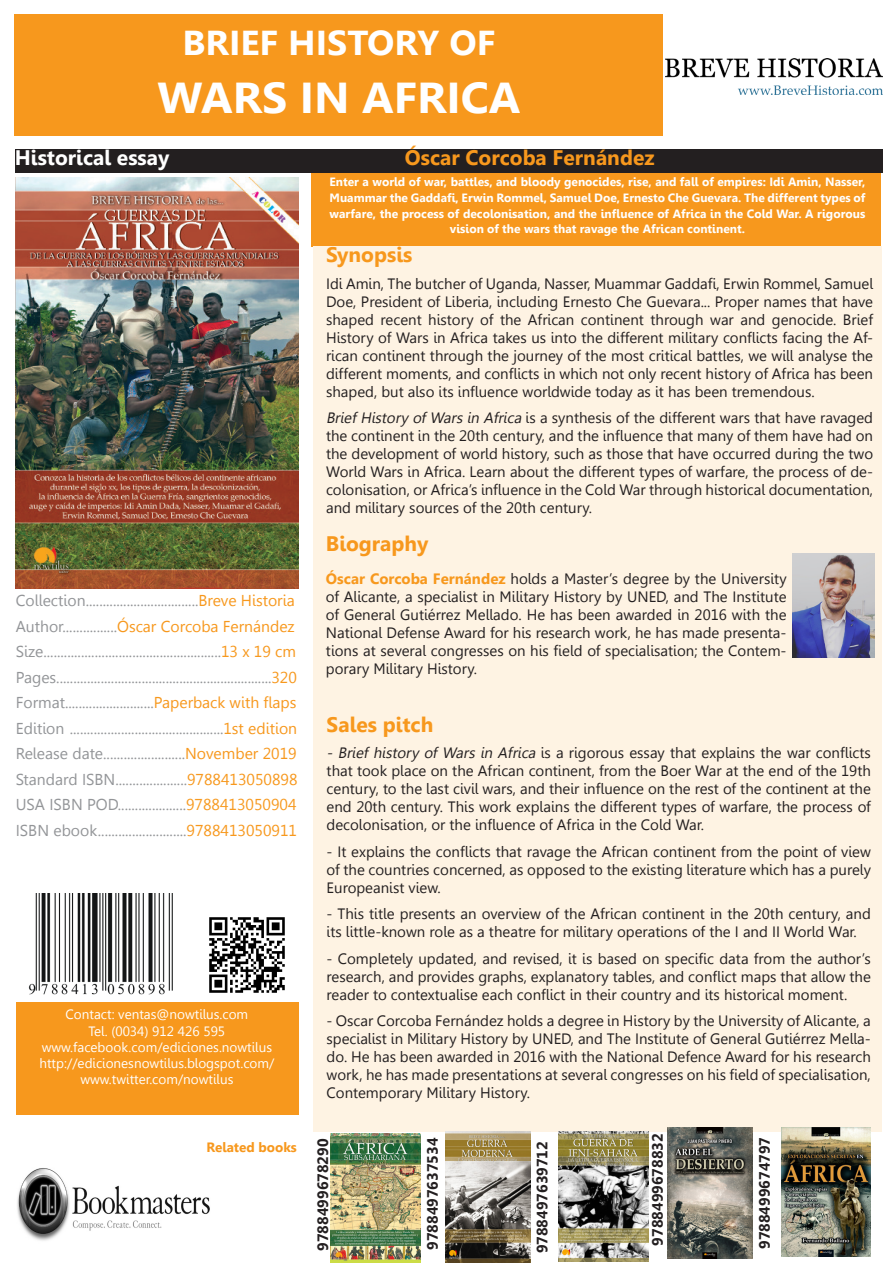
<style>
.page{position:relative;width:893px;height:1263px;background:#fff}
.page>*{position:absolute;margin:0;border:0;box-sizing:border-box;transform-origin:0 0}
.t1{font:700 43.2px "Gisha";color:#fff;scale:1.04 1}
.t2{font:700 34.5px "Gisha";color:#fff;scale:1.04 1}
.t3{font:700 21px "Gisha";color:#f7981d}
.t4{font:700 21px "Gisha";color:#fff}
.t5{font:15.75px/25.5px "Gisha";color:#939598}
.t6{font:15px/18px "Gisha";color:#231f20;text-align:justify}
.t7{font:700 15px "Gisha";color:#231f20}
.t8{font:13.5px "Gisha";color:#fff}
.t9{font:700 13.5px "Gisha";color:#f7981d}
.t10{font:700 12px/15.8px "Gisha";color:#fff;text-align:center}
.s1{color:#f7981d}
.s2{color:#f79a20}
.s3{font-style:italic}
.s4{font-weight:700;color:#f7981d}
</style>
<div class="page">
<div style="left:15px;top:15px;width:648px;height:121px;background:#f7981d"></div>
<img style="left:665px;top:58px;width:217px;height:36px">
<img style="left:16px;top:177px;width:283px;height:412px">
<div style="left:312px;top:172px;width:569px;height:75px;background:#f7981d"></div>
<div style="left:313px;top:247px;width:568px;height:885px;background:#fef3e3"></div>
<img style="left:793px;top:553px;width:81px;height:105px">
<div style="left:15px;top:149px;width:867px;height:23px;background:#231f20"></div>
<div style="left:16px;top:1002px;width:283px;height:112px;background:#f7981d"></div>
<img style="left:28px;top:894px;width:145px;height:101px">
<img style="left:209px;top:917px;width:76px;height:76px">
<img style="left:330px;top:1134px;width:90px;height:129px">
<img style="left:445px;top:1132px;width:85px;height:131px">
<img style="left:559px;top:1132px;width:90px;height:129px">
<img style="left:667px;top:1127px;width:85px;height:131px">
<img style="left:781px;top:1127px;width:90px;height:130px">
<img style="left:17px;top:1168px;width:193px;height:73px">
<p class="t2" style="left:182px;top:23px;width:302px">BRIEF HISTORY OF</p>
<p class="t1" style="left:157px;top:73px;width:350px">WARS IN AFRICA</p>
<p class="t4" style="left:15px;top:145px;width:156px">Historical essay</p>
<p class="t3" style="left:405px;top:145px;width:251px">Óscar Corcoba Fernández</p>
<p class="t10" style="left:330px;top:174px;width:537px">Enter a world of war, battles, and bloody genocides, rise, and fall of empires: Idi Amin, Nasser, Muammar the Gaddafi, Erwin Rommel, Samuel Doe, Ernesto Che Guevara. The different types of warfare, the process of decolonisation, and the influence of Africa in the Cold War. A rigorous vision of the wars that ravage the African continent.</p>
<p class="t5" style="left:16px;top:588px;width:280px">Collection.................................<span class="s1">Breve Historia</span></p>
<p class="t5" style="left:16px;top:614px;width:282px">Author................<span class="s1">Óscar Corcoba Fernández<br></span>Size....................................................<span class="s1">13 x 19 cm</span></p>
<p class="t5" style="left:16px;top:665px;width:283px">Pages...............................................................<span class="s1">320<br></span>Format..........................<span class="s1">Paperback with flaps</span></p>
<p class="t5" style="left:16px;top:716px;width:283px">Edition .............................................<span class="s1">1st edition</span></p>
<p class="t5" style="left:16px;top:741px;width:282px">Release date........................<span class="s1">November 2019</span></p>
<p class="t5" style="left:16px;top:767px;width:283px">Standard ISBN.....................<span class="s1">9788413050898</span></p>
<p class="t5" style="left:16px;top:792px;width:282px">USA ISBN POD....................<span class="s2">9788413050904</span></p>
<p class="t5" style="left:16px;top:818px;width:283px">ISBN ebook..........................<span class="s1">9788413050911</span></p>
<p class="t8" style="left:66px;top:1007px;width:184px">Contact: ventas@nowtilus.com</p>
<p class="t8" style="left:89px;top:1023px;width:138px">Tel. (0034) 912 426 595</p>
<p class="t8" style="left:42px;top:1039px;width:232px">www.facebook.com/ediciones.nowtilus</p>
<p class="t8" style="left:39px;top:1055px;width:236px">http://edicionesnowtilus.blogspot.com/</p>
<p class="t8" style="left:80px;top:1072px;width:155px">www.twitter.com/nowtilus</p>
<p class="t3" style="left:326px;top:243px;width:88px">Synopsis</p>
<p class="t6" style="left:326px;top:275px;width:549px">Idi Amin, The butcher of Uganda, Nasser, Muammar Gaddafi, Erwin Rommel, Samuel Doe, President of Liberia, including Ernesto Che Guevara... Proper names that have shaped recent history of the African continent through war and genocide. Brief History of Wars in Africa takes us into the different military conflicts facing the Af&shy;rican continent through the journey of the most critical battles, we will analyse the different moments, and conflicts in which not only recent history of Africa has been shaped, but also its influence worldwide today as it has been tremendous.</p>
<p class="t6" style="left:326px;top:409px;width:549px"><span class="s3">Brief History of Wars in Africa</span> is a synthesis of the different wars that have ravaged the continent in the 20th century, and the influence that many of them have had on the development of world history, such as those that have occurred during the two World Wars in Africa. Learn about the different types of warfare, the process of de&shy;colonisation, or Africa’s influence in the Cold War through historical documentation, and military sources of the 20th century.</p>
<p class="t3" style="left:326px;top:532px;width:104px">Biography</p>
<p class="t6" style="left:326px;top:570px;width:462px"><span class="s4">Óscar Corcoba Fernández</span> holds a Master’s degree by the University of Alicante, a specialist in Military History by UNED, and The Institute of General Gutiérrez Mellado. He has been awarded in 2016 with the National Defense Award for his research work, he has made presenta&shy;tions at several congresses on his field of specialisation; the Contem&shy;porary Military History.</p>
<p class="t3" style="left:327px;top:712px;width:108px">Sales pitch</p>
<p class="t6" style="left:327px;top:744px;width:546px"><span class="s3">- Brief history of Wars in Africa</span> is a rigorous essay that explains the war conflicts that took place on the African continent, from the Boer War at the end of the 19th century, to the last civil wars, and their influence on the rest of the continent at the end 20th century. This work explains the different types of warfare, the process of decolonisation, or the influence of Africa in the Cold War.</p>
<p class="t6" style="left:327px;top:842px;width:546px">- It explains the conflicts that ravage the African continent from the point of view of the countries concerned, as opposed to the existing literature which has a purely Europeanist view.</p>
<p class="t6" style="left:327px;top:905px;width:546px">- This title presents an overview of the African continent in the 20th century, and its little-known role as a theatre for military operations of the I and II World War.</p>
<p class="t6" style="left:327px;top:949px;width:546px">- Completely updated, and revised, it is based on specific data from the author’s research, and provides graphs, explanatory tables, and conflict maps that allow the reader to contextualise each conflict in their country and its historical moment.</p>
<p class="t6" style="left:327px;top:1012px;width:546px">- Oscar Corcoba Fernández holds a degree in History by the University of Alicante, a specialist in Military History by UNED, and The Institute of General Gutiérrez Mella&shy;do. He has been awarded in 2016 with the National Defence Award for his research work, he has made presentations at several congresses on his field of specialisation, Contemporary Military History.</p>
<p class="t9" style="left:207px;top:1139px;width:92px">Related books</p>
<p class="t7" style="left:534px;top:1253px;width:114px;rotate:-90deg">9788497639712</p>
<p class="t7" style="left:649px;top:1245px;width:114px;rotate:-90deg">9788499678832</p>
<p class="t7" style="left:756px;top:1249px;width:114px;rotate:-90deg">9788499674797</p>
<p class="t7" style="left:314px;top:1251px;width:114px;rotate:-90deg">9788499678290</p>
<p class="t7" style="left:424px;top:1250px;width:114px;rotate:-90deg">9788497637534</p>
</div>
